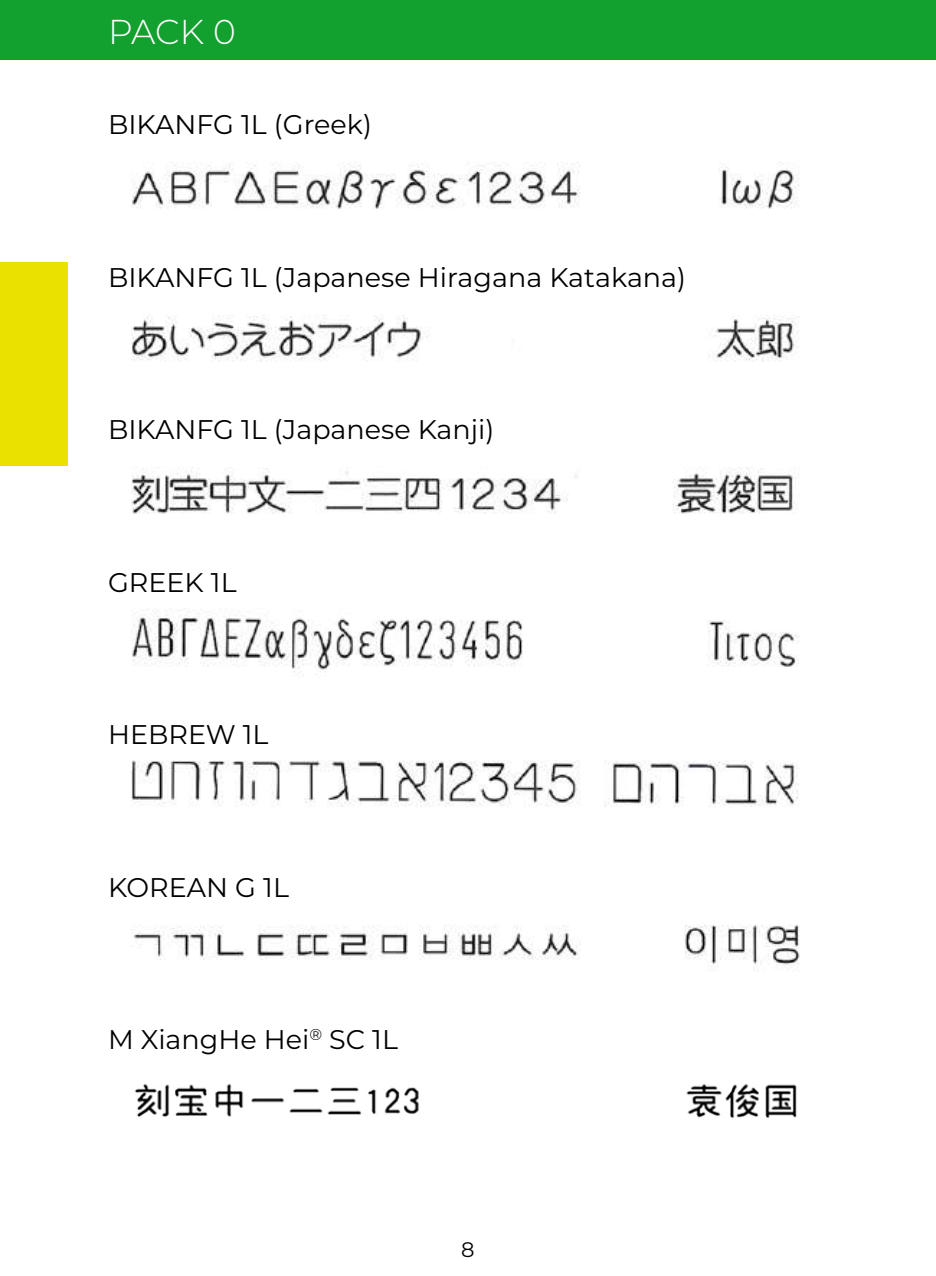
<style>
.page{position:relative;width:936px;height:1276px;background:#fff}
.page>*{position:absolute;margin:0;border:0;box-sizing:border-box;transform-origin:0 0}
.t1{font:300 34.5px "Montserrat";color:#fff}
.t2{font:27px "Montserrat";color:#000}
.t3{font:21px "Montserrat";color:#000}
</style>
<div class="page">
<div style="left:0;top:263px;width:68px;height:203px;background:#ebe100"></div>
<div style="left:0;top:0;width:935px;height:60px;background:#12a12e"></div>
<img style="left:131px;top:162px;width:668px;height:47px">
<img style="left:131px;top:315px;width:668px;height:47px">
<img style="left:131px;top:467px;width:664px;height:47px">
<img style="left:132px;top:610px;width:667px;height:66px">
<img style="left:131px;top:760px;width:668px;height:47px">
<img style="left:133px;top:924px;width:667px;height:46px">
<img style="left:134px;top:1083px;width:663px;height:36px">
<p class="t1" style="left:108px;top:8px;width:129px">PACK 0</p>
<p class="t2" style="left:108px;top:106px;width:265px">BIKANFG 1L (Greek)</p>
<p class="t2" style="left:108px;top:258px;width:579px">BIKANFG 1L (Japanese Hiragana Katakana)</p>
<p class="t2" style="left:108px;top:411px;width:388px">BIKANFG 1L (Japanese Kanji)</p>
<p class="t2" style="left:108px;top:563px;width:130px">GREEK 1L</p>
<p class="t2" style="left:108px;top:716px;width:162px">HEBREW 1L</p>
<p class="t2" style="left:108px;top:868px;width:182px">KOREAN G 1L</p>
<p class="t2" style="left:108px;top:1021px;width:291px">M XiangHe Hei<sup>®</sup> SC 1L</p>
<p class="t3" style="left:461px;top:1235px;width:15px">8</p>
</div>
